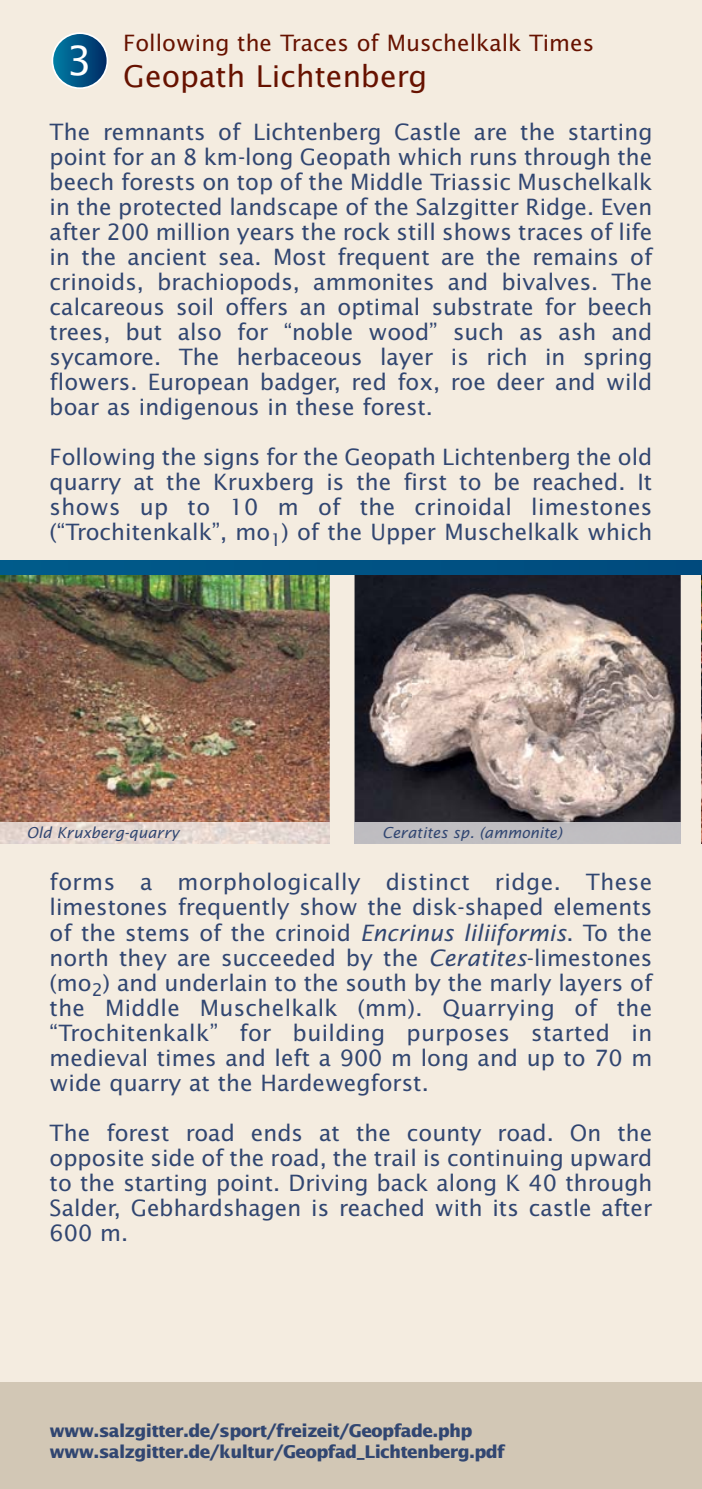
<style>
.page{position:relative;width:702px;height:1489px;background:#fff}
.page>*{position:absolute;margin:0;border:0;box-sizing:border-box;transform-origin:0 0}
.t1{font:30px "Lucida Sans Std";color:#671200}
.t2{font:22.5px/25px "Lucida Sans Std";color:#314671;text-align:justify}
.t3{font:22.5px "Lucida Sans Std";color:#671200}
.t4{font:700 17.5px/21px "Lucida Sans";letter-spacing:-.04em;color:#314671}
.t5{font:italic 15px "Lucida Sans Std";color:#314671}
.s1{font-style:italic}
</style>
<div class="page">
<div style="left:0;top:0;width:702px;height:1488px;background:#f4ece0"></div>
<div style="left:0;top:1382px;width:702px;height:106px;background:#d2c7b5"></div>
<svg style="left:52px;top:33px;width:55px;height:55px;background:#085988"></svg>
<div style="left:52px;top:32px;width:56px;height:57px;border:2px solid #fff;border-radius:50%"></div>
<img style="left:701px;top:562px;width:1px;height:281px">
<img style="left:0;top:574px;width:330px;height:248px">
<img style="left:0;top:822px;width:330px;height:21px">
<img style="left:354px;top:574px;width:326px;height:248px">
<div style="left:0;top:560px;width:702px;height:14px;background:#005384"></div>
<p class="t3" style="left:123px;top:32px;width:472px">Following the Traces of Muschelkalk Times</p>
<h1 class="t1" style="left:67px;top:62px;width:362px"><sup>3</sup> Geopath Lichtenberg</h1>
<p class="t2" style="left:50px;top:121px;width:604px">The remnants of Lichtenberg Castle are the starting point for an 8 km-long Geopath which runs through the beech forests on top of the Middle Triassic Muschelkalk in the protected landscape of the Salzgitter Ridge. Even after 200 million years the rock still shows traces of life in the ancient sea. Most frequent are the remains of crinoids, brachiopods, ammonites and bivalves. The calcareous soil offers an optimal substrate for beech trees, but also for “noble wood” such as ash and sycamore. The herbaceous layer is rich in spring flowers. European badger, red fox, roe deer and wild boar as indigenous in these forest.</p>
<p class="t2" style="left:50px;top:446px;width:604px">Following the signs for the Geopath Lichtenberg the old quarry at the Kruxberg is the first to be reached. It shows up to 10 m of the crinoidal limestones (“Trochitenkalk”, mo<sub>1</sub>) of the Upper Muschelkalk which</p>
<p class="t5" style="left:26px;top:825px;width:154px">Old Kruxberg-quarry</p>
<p class="t5" style="left:382px;top:825px;width:181px">Ceratites sp. (ammonite)</p>
<p class="t2" style="left:50px;top:871px;width:604px">forms a morphologically distinct ridge. These limestones frequently show the disk-shaped elements of the stems of the crinoid <span class="s1">Encrinus liliiformis</span>. To the north they are succeeded by the <span class="s1">Ceratites</span>-limestones (mo<sub>2</sub>) and underlain to the south by the marly layers of the Middle Muschelkalk (mm). Quarrying of the “Trochitenkalk” for building purposes started in medieval times and left a 900 m long and up to 70 m wide quarry at the Hardewegforst.</p>
<p class="t2" style="left:50px;top:1121px;width:604px">The forest road ends at the county road. On the opposite side of the road, the trail is continuing upward to the starting point. Driving back along K 40 through Salder, Gebhardshagen is reached with its castle after 600 m.</p>
<p class="t4" style="left:50px;top:1420px;width:457px">www.salzgitter.de/sport/freizeit/Geopfade.php www.salzgitter.de/kultur/Geopfad_Lichtenberg.pdf</p>
</div>
